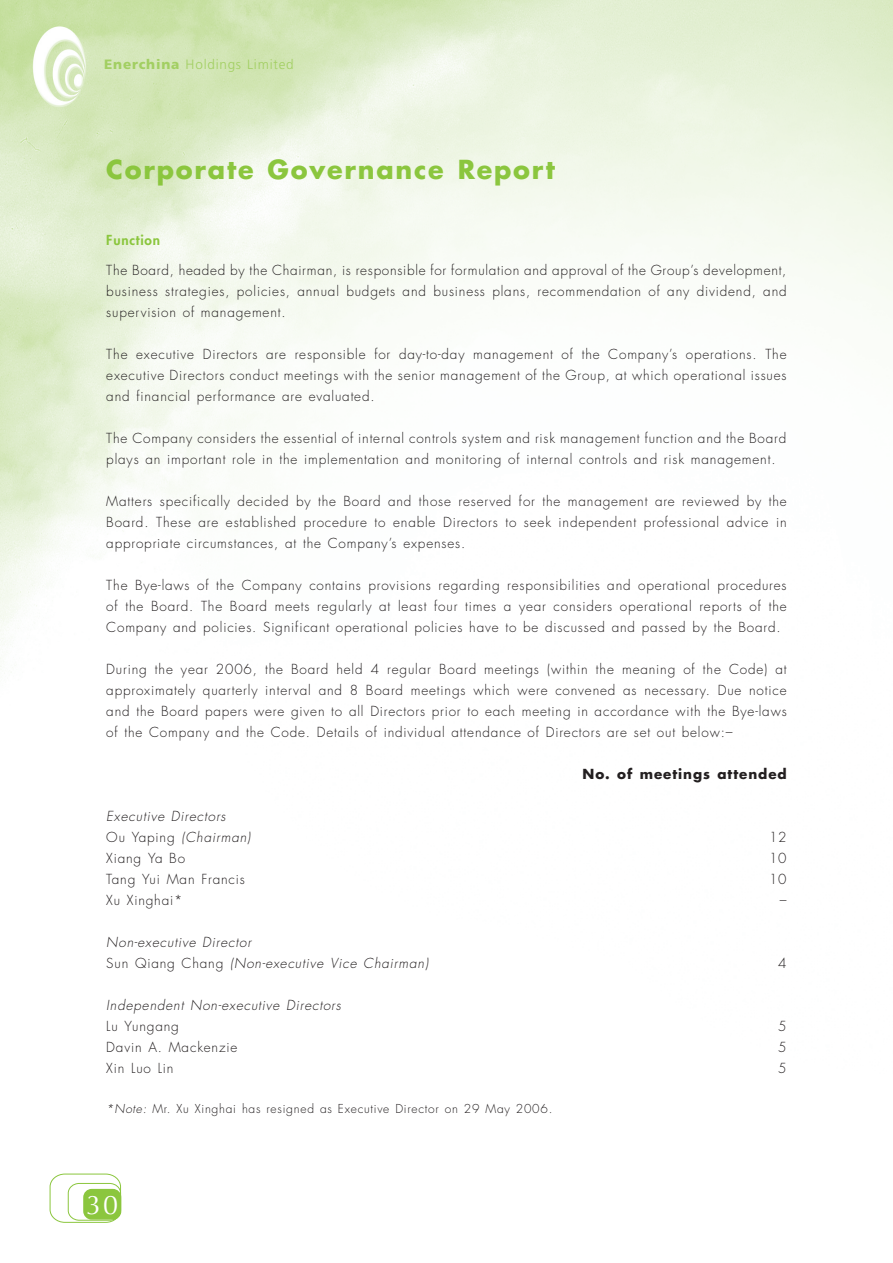
<style>
.page{position:relative;width:893px;height:1263px;background:#fff}
.page>*{position:absolute;margin:0;border:0;box-sizing:border-box;transform-origin:0 0}
.t1{font:27px "Optima LT Std";color:#fff}
.t2{font:700 25.5px "Futura Std";letter-spacing:.07em;color:#8bc63e}
.t3{font:300 13.5px/21px "Futura Std";letter-spacing:.06em;color:#231f20;text-align:justify}
.t4{font:italic 300 13.5px/21px "Futura Std";letter-spacing:.06em;color:#231f20}
.t5{font:300 13.5px "Frutiger LT Std";letter-spacing:.055em;color:#a2cf62}
.t6{font:700 13.5px "Futura Std";letter-spacing:.07em;color:#231f20}
.t7{font:800 13.5px "Futura Std";letter-spacing:.06em;color:#8bc63e}
.t8{font:300 12px "Futura Std";letter-spacing:.06em;color:#231f20}
.s1{font-weight:900}
.s2{font-style:normal}
.s3{font-style:italic}
</style>
<div class="page">
<img style="left:0;top:0;width:893px;height:1213px">
<svg style="left:49px;top:1173px;width:72px;height:50px"></svg>
<p class="t5" style="left:104px;top:56px;width:191px"><span class="s1">Enerchina</span> Holdings Limited</p>
<h2 class="t2" style="left:106px;top:152px;width:450px">Corporate Governance Report</h2>
<p class="t7" style="left:106px;top:232px;width:55px">Function</p>
<p class="t3" style="left:106px;top:260px;width:682px">The Board, headed by the Chairman, is responsible for formulation and approval of the Group’s development, business strategies, policies, annual budgets and business plans, recommendation of any dividend, and supervision of management.</p>
<p class="t3" style="left:106px;top:344px;width:682px">The executive Directors are responsible for day-to-day management of the Company’s operations. The executive Directors conduct meetings with the senior management of the Group, at which operational issues and financial performance are evaluated.</p>
<p class="t3" style="left:106px;top:428px;width:681px">The Company considers the essential of internal controls system and risk management function and the Board plays an important role in the implementation and monitoring of internal controls and risk management.</p>
<p class="t3" style="left:106px;top:491px;width:682px">Matters specifically decided by the Board and those reserved for the management are reviewed by the Board. These are established procedure to enable Directors to seek independent professional advice in appropriate circumstances, at the Company’s expenses.</p>
<p class="t3" style="left:106px;top:575px;width:682px">The Bye-laws of the Company contains provisions regarding responsibilities and operational procedures of the Board. The Board meets regularly at least four times a year considers operational reports of the Company and policies. Significant operational policies have to be discussed and passed by the Board.</p>
<p class="t3" style="left:106px;top:659px;width:682px">During the year 2006, the Board held 4 regular Board meetings (within the meaning of the Code) at approximately quarterly interval and 8 Board meetings which were convened as necessary. Due notice and the Board papers were given to all Directors prior to each meeting in accordance with the Bye-laws of the Company and the Code. Details of individual attendance of Directors are set out below:–</p>
<p class="t6" style="left:583px;top:765px;width:206px">No. of meetings attended</p>
<p class="t4" style="left:106px;top:806px;width:146px">Executive Directors<br><span class="s2">Ou Yaping</span> (Chairman)</p>
<p class="t3" style="left:769px;top:827px;width:19px">12</p>
<p class="t3" style="left:106px;top:848px;width:80px">Xiang Ya Bo</p>
<p class="t3" style="left:769px;top:848px;width:19px">10</p>
<p class="t3" style="left:106px;top:869px;width:140px">Tang Yui Man Francis</p>
<p class="t3" style="left:769px;top:869px;width:19px">10</p>
<p class="t3" style="left:106px;top:890px;width:78px">Xu Xinghai*</p>
<p class="t3" style="left:780px;top:890px;width:8px">–</p>
<p class="t4" style="left:106px;top:932px;width:324px">Non-executive Director<br><span class="s2">Sun Qiang Chang</span> (Non-executive Vice Chairman)</p>
<p class="t3" style="left:778px;top:953px;width:10px">4</p>
<p class="t4" style="left:106px;top:995px;width:236px">Independent Non-executive Directors</p>
<p class="t3" style="left:106px;top:1016px;width:74px">Lu Yungang</p>
<p class="t3" style="left:778px;top:1016px;width:10px">5</p>
<p class="t3" style="left:106px;top:1037px;width:132px">Davin A. Mackenzie</p>
<p class="t3" style="left:778px;top:1037px;width:10px">5</p>
<p class="t3" style="left:106px;top:1058px;width:69px">Xin Luo Lin</p>
<p class="t3" style="left:778px;top:1058px;width:10px">5</p>
<p class="t8" style="left:106px;top:1101px;width:448px"><span class="s3">*Note:</span> Mr. Xu Xinghai has resigned as Executive Director on 29 May 2006.</p>
<h1 class="t1" style="left:86px;top:1189px;width:33px">30</h1>
</div>
